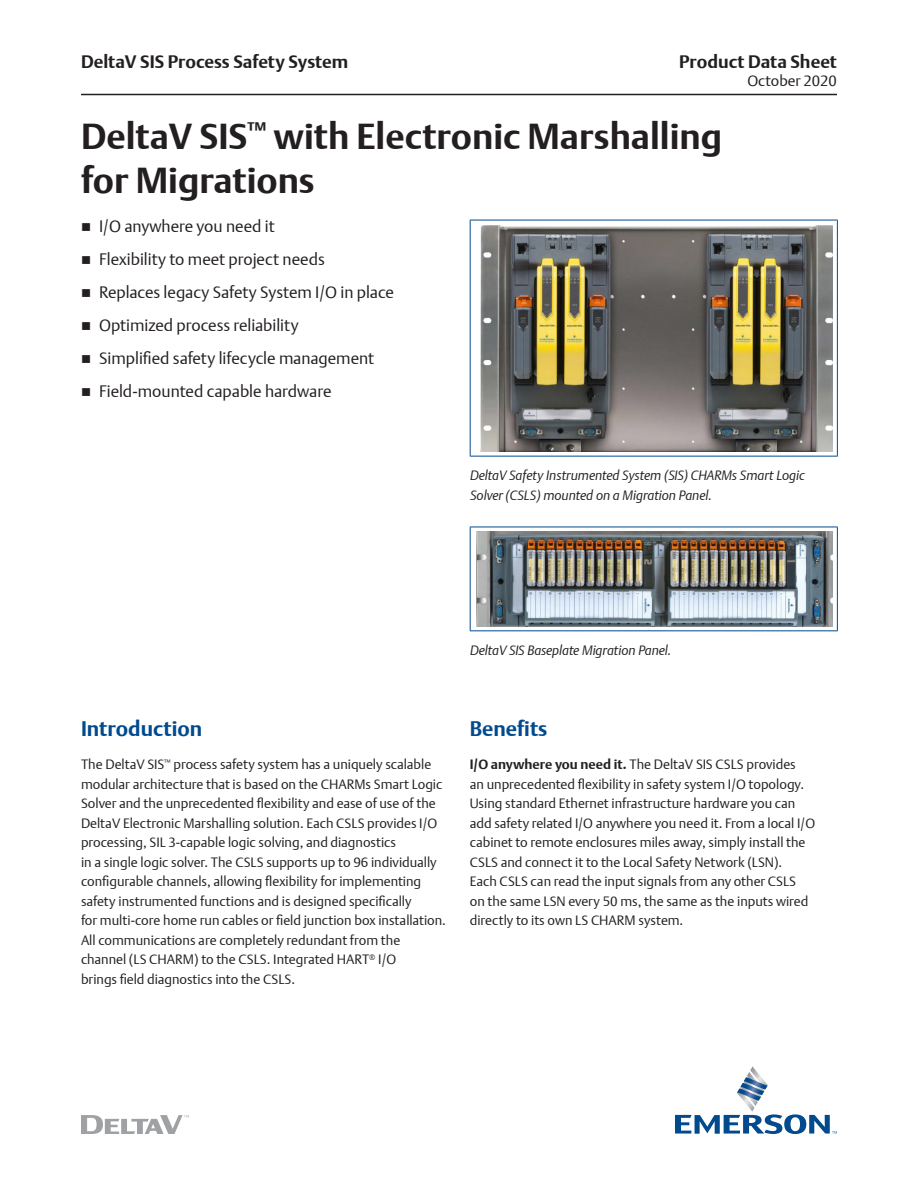
<style>
.page{position:relative;width:918px;height:1188px;background:#fff}
.page>*{position:absolute;margin:0;border:0;box-sizing:border-box;transform-origin:0 0}
.Document_Title{font:700 36px/43.2px "DTL Argo T";color:#231f20}
.Subhead_1{font:700 21px "DTL Argo T";color:#004a8d}
.t1{font:700 18px "DTL Argo T";color:#231f20}
.t2{font:16.5px "DTL Argo T Light";color:#231f20}
.t3{font:15px "DTL Argo T Light";color:#231f20}
.Body_Text{font:13.5px/19.5px "DTL Argo T Light";color:#231f20}
.Image_Caption{font:italic 13.5px/19.5px "DTL Argo T Light";letter-spacing:-.005em;color:#231f20}
.s1{font-family:"DTL Argo T";font-weight:700}
</style>
<div class="page">
<hr style="left:81px;top:94px;width:756px;height:1px;background:#231f20">
<svg style="left:675px;top:1066px;width:162px;height:68px"></svg>
<svg style="left:81px;top:1115px;width:108px;height:19px"></svg>
<hr style="left:470px;top:456px;width:368px;height:1px;background:#004a8d">
<hr style="left:470px;top:220px;width:368px;height:1px;background:#004a8d">
<hr style="left:470px;top:220px;width:1px;height:236px;background:#004a8d">
<hr style="left:837px;top:220px;width:1px;height:236px;background:#004a8d">
<img style="left:481px;top:226px;width:352px;height:225px">
<hr style="left:470px;top:630px;width:368px;height:1px;background:#004a8d">
<hr style="left:470px;top:527px;width:368px;height:1px;background:#004a8d">
<hr style="left:470px;top:527px;width:1px;height:103px;background:#004a8d">
<hr style="left:837px;top:527px;width:1px;height:103px;background:#004a8d">
<img style="left:477px;top:532px;width:356px;height:94px">
<h3 class="t1" style="left:81px;top:51px;width:269px">DeltaV SIS Process Safety System</h3>
<h3 class="t1" style="left:679px;top:51px;width:159px">Product Data Sheet</h3>
<p class="t3" style="left:747px;top:72px;width:91px">October 2020</p>
<p class="Document_Title" style="left:81px;top:115px;width:643px">DeltaV SIS<sup>™</sup> with Electronic Marshalling for Migrations</p>
<p class="t2" style="left:99px;top:217px;width:177px">I/O anywhere you need it</p>
<p class="t2" style="left:99px;top:250px;width:227px">Flexibility to meet project needs</p>
<p class="t2" style="left:99px;top:283px;width:297px">Replaces legacy Safety System I/O in place</p>
<p class="t2" style="left:99px;top:316px;width:201px">Optimized process reliability</p>
<p class="t2" style="left:99px;top:349px;width:276px">Simplified safety lifecycle management</p>
<p class="t2" style="left:99px;top:382px;width:234px">Field-mounted capable hardware</p>
<p class="Image_Caption" style="left:470px;top:465px;width:336px">DeltaV Safety Instrumented System (SIS) CHARMs Smart Logic<br>Solver (CSLS) mounted on a Migration Panel.</p>
<p class="Subhead_1" style="left:81px;top:716px;width:123px">Introduction</p>
<p class="Body_Text" style="left:81px;top:755px;width:367px">The DeltaV SIS<sup>™</sup> process safety system has a uniquely scalable modular architecture that is based on the CHARMs Smart Logic Solver and the unprecedented flexibility and ease of use of the DeltaV Electronic Marshalling solution. Each CSLS provides I/O processing, SIL 3-capable logic solving, and diagnostics<br>in a single logic solver. The CSLS supports up to 96 individually configurable channels, allowing flexibility for implementing safety instrumented functions and is designed specifically<br>for multi-core home run cables or field junction box installation.<br>All communications are completely redundant from the channel (LS CHARM) to the CSLS. Integrated HART<sup>®</sup> I/O<br>brings field diagnostics into the CSLS.</p>
<p class="Image_Caption" style="left:470px;top:640px;width:203px">DeltaV SIS Baseplate Migration Panel.</p>
<p class="Subhead_1" style="left:470px;top:716px;width:79px">Benefits</p>
<p class="Body_Text" style="left:470px;top:755px;width:347px"><span class="s1">I/O anywhere you need it.</span> The DeltaV SIS CSLS provides<br>an unprecedented flexibility in safety system I/O topology.<br>Using standard Ethernet infrastructure hardware you can add safety related I/O anywhere you need it. From a local I/O cabinet to remote enclosures miles away, simply install the CSLS and connect it to the Local Safety Network (LSN).<br>Each CSLS can read the input signals from any other CSLS<br>on the same LSN every 50 ms, the same as the inputs wired directly to its own LS CHARM system.</p>
</div>
